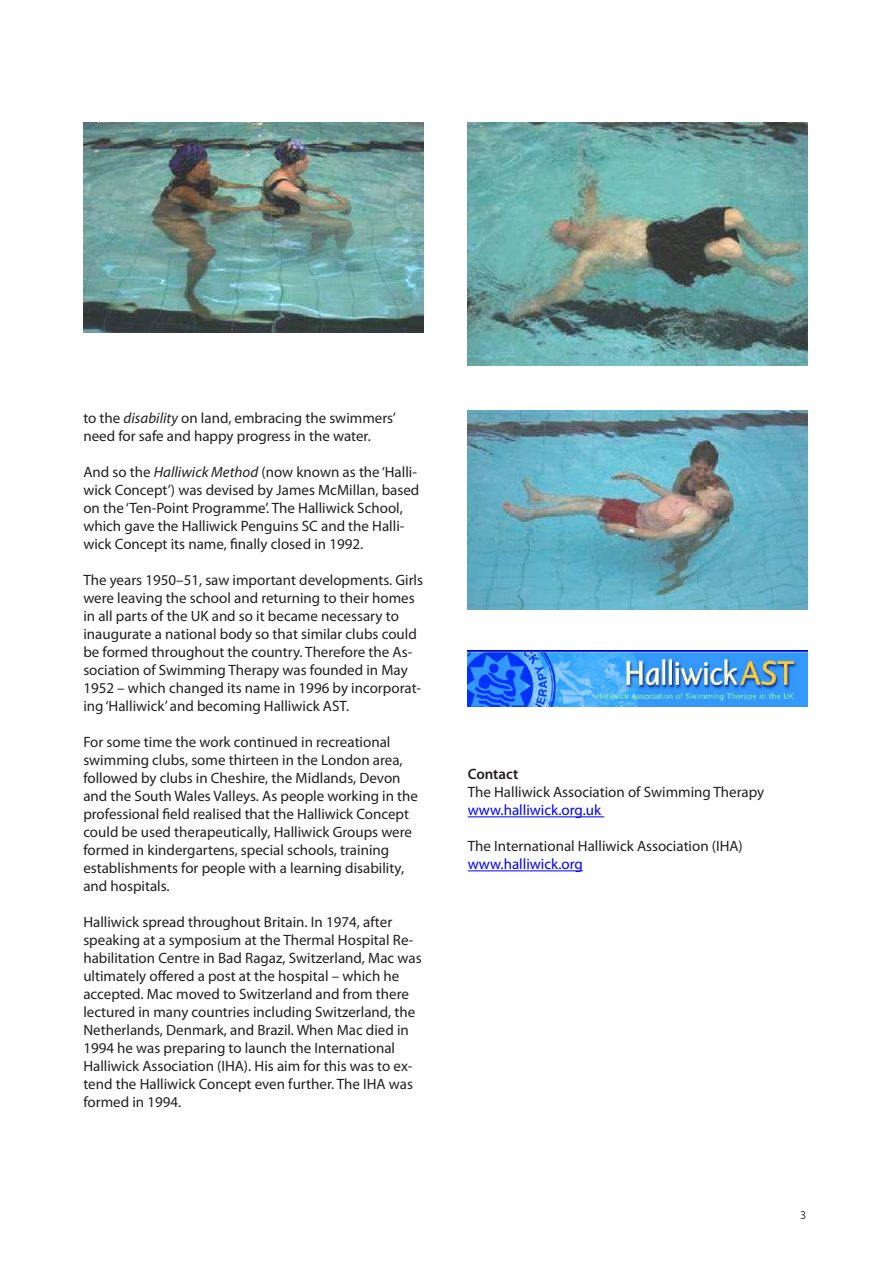
<style>
.page{position:relative;width:893px;height:1263px;background:#fff}
.page>*{position:absolute;margin:0;border:0;box-sizing:border-box;transform-origin:0 0}
.t1{font:15px/18px "Myriad Pro";color:#231f20}
.t2{font:600 15px "Myriad Pro";color:#231f20}
.t3{font:12px "Myriad Pro";color:#3e3e3f}
.s1{font-style:italic}
.s2{color:#00f}
</style>
<div class="page">
<hr style="left:468px;top:816px;width:136px;height:1px;background:#00f">
<hr style="left:468px;top:870px;width:115px;height:1px;background:#00f">
<img style="left:468px;top:122px;width:340px;height:243px">
<img style="left:83px;top:123px;width:340px;height:210px">
<img style="left:467px;top:650px;width:341px;height:57px">
<img style="left:468px;top:411px;width:340px;height:198px">
<p class="t1" style="left:83px;top:409px;width:314px">to the <span class="s1">disability</span> on land, embracing the swimmers’ need for safe and happy progress in the water.</p>
<p class="t1" style="left:83px;top:463px;width:338px">And so the <span class="s1">Halliwick Method</span> (now known as the ‘Halli&shy;wick Concept’) was devised by James McMillan, based on the ‘Ten-Point Programme’. The Halliwick School, which gave the Halliwick Penguins SC and the Halli&shy;wick Concept its name, finally closed in 1992.</p>
<p class="t1" style="left:83px;top:571px;width:341px">The years 1950–51, saw important developments. Girls were leaving the school and returning to their homes in all parts of the UK and so it became necessary to inaugurate a national body so that similar clubs could be formed throughout the country. Therefore the As&shy;sociation of Swimming Therapy was founded in May 1952 – which changed its name in 1996 by incorporat&shy;ing ‘Halliwick’ and becoming Halliwick AST.</p>
<p class="t1" style="left:83px;top:733px;width:336px">For some time the work continued in recreational swimming clubs, some thirteen in the London area, followed by clubs in Cheshire, the Midlands, Devon and the South Wales Valleys. As people working in the professional field realised that the Halliwick Concept could be used therapeutically, Halliwick Groups were formed in kindergartens, special schools, training establishments for people with a learning disability, and hospitals.</p>
<p class="t1" style="left:83px;top:913px;width:340px">Halliwick spread throughout Britain. In 1974, after speaking at a symposium at the Thermal Hospital Re&shy;habilitation Centre in Bad Ragaz, Switzerland, Mac was ultimately offered a post at the hospital – which he accepted. Mac moved to Switzerland and from there lectured in many countries including Switzerland, the Netherlands, Denmark, and Brazil. When Mac died in 1994 he was preparing to launch the International Halliwick Association (IHA). His aim for this was to ex&shy;tend the Halliwick Concept even further. The IHA was formed in 1994.</p>
<p class="t2" style="left:468px;top:765px;width:52px">Contact</p>
<p class="t1" style="left:468px;top:783px;width:298px">The Halliwick Association of Swimming Therapy <span class="s2">www.halliwick.org.uk</span></p>
<p class="t1" style="left:468px;top:837px;width:277px">The International Halliwick Association (IHA) <span class="s2">www.halliwick.org</span></p>
<p class="t3" style="left:800px;top:1207px;width:8px">3</p>
</div>
